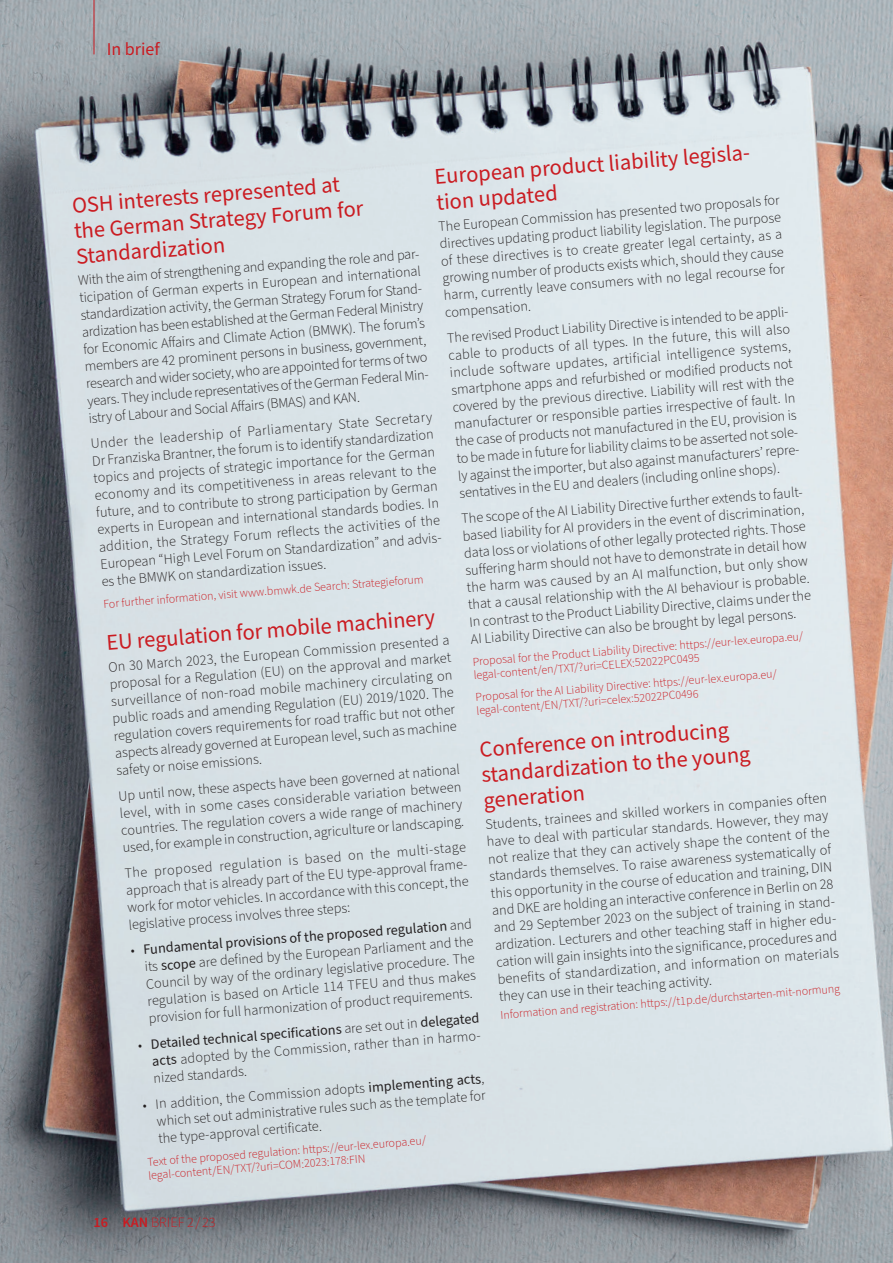
<style>
.page{position:relative;width:893px;height:1263px;background:#fff}
.page>*{position:absolute;margin:0;border:0;box-sizing:border-box;transform-origin:0 0}
.ZU3{font:22.5px/25.2px "Source Sans Pro";color:#ca1c22}
.t1{font:18px "Source Sans Pro";color:#ca1c22}
.g_E{font:300 14.25px/17.2px "Source Sans Pro";color:#231f20}
.t2{font:300 14.25px "Source Sans Pro";color:#ca1c22}
.t3{font:300 12px/13.2px "Source Sans Pro";color:#ca1c22}
.s1{font-weight:400}
.s2{font-weight:600}
</style>
<div class="page">
<img style="left:0;top:0;width:893px;height:1263px">
<hr style="left:94px;top:0;width:1px;height:54px;background:#ca1c22">
<p class="t1" style="left:107px;top:37px;width:55px">In brief</p>
<p class="ZU3" style="left:433px;top:167px;width:322px;line-height:24.5px;rotate:-5deg">European product liability legisla&shy;tion updated</p>
<p class="ZU3" style="left:71px;top:195px;width:292px;rotate:-5deg">OSH interests represented at the German Strategy Forum for<br>Standardization</p>
<p class="g_E" style="left:437px;top:220px;width:344px;text-align:justify;rotate:-5deg">The European Commission has presented two proposals for directives updating product liability legislation. The purpose of these directives is to create greater legal certainty, as a growing number of products exists which, should they cause harm, currently leave consumers with no legal recourse for compensation.</p>
<p class="g_E" style="left:76px;top:274px;width:348px;rotate:-5deg">With the aim of strengthening and expanding the role and par&shy;ticipation of German experts in European and international standardization activity, the German Strategy Forum for Stand&shy;ardization has been established at the German Federal Ministry for Economic Affairs and Climate Action (BMWK). The forum’s members are 42 prominent persons in business, government, research and wider society, who are appointed for terms of two years. They include representatives of the German Federal Min&shy;istry of Labour and Social Affairs (BMAS) and KAN.</p>
<p class="g_E" style="left:445px;top:332px;width:348px;rotate:-5deg">The revised Product Liability Directive is intended to be appli&shy;cable to products of all types. In the future, this will also include software updates, artificial intelligence systems, smartphone apps and refurbished or modified products not covered by the previous directive. Liability will rest with the manufacturer or responsible parties irrespective of fault. In the case of products not manufactured in the EU, provision is to be made in future for liability claims to be asserted not sole&shy;ly against the importer, but also against manufacturers’ repre&shy;sentatives in the EU and dealers (including online shops).</p>
<p class="g_E" style="left:89px;top:437px;width:347px;rotate:-5deg">Under the leadership of Parliamentary State Secretary Dr Franziska Brantner, the forum is to identify standardization topics and projects of strategic importance for the German economy and its competitiveness in areas relevant to the future, and to contribute to strong participation by German experts in European and international standards bodies. In addition, the Strategy Forum reflects the activities of the European “High Level Forum on Standardization” and advis&shy;es the BMWK on standardization issues.</p>
<p class="g_E" style="left:460px;top:512px;width:348px;rotate:-5deg">The scope of the AI Liability Directive further extends to fault&shy;based liability for AI providers in the event of discrimination, data loss or violations of other legally protected rights. Those suffering harm should not have to demonstrate in detail how the harm was caused by an AI malfunction, but only show that a causal relationship with the AI behaviour is probable.<br>In contrast to the Product Liability Directive, claims under the AI Liability Directive can also be brought by legal persons.</p>
<p class="t3" style="left:103px;top:599px;width:323px;rotate:-5deg">For further information, visit www.bmwk.de Search: Strategieforum</p>
<p class="ZU3" style="left:106px;top:632px;width:331px;rotate:-5deg">EU regulation for mobile machinery</p>
<p class="t3" style="left:472px;top:657px;width:333px;rotate:-5deg">Proposal for the Product Liability Directive: https://eur-lex.europa.eu/ legal-content/en/TXT/?uri=CELEX:52022PC0495</p>
<p class="g_E" style="left:107px;top:660px;width:345px;text-align:justify;rotate:-5deg">On 30 March 2023, the European Commission presented a proposal for a Regulation (EU) on the approval and market surveillance of non-road mobile machinery circulating on public roads and amending Regulation (EU) 2019/1020. The regulation covers requirements for road traffic but not other aspects already governed at European level, such as machine safety or noise emissions.</p>
<p class="t3" style="left:475px;top:692px;width:304px;rotate:-5deg">Proposal for the AI Liability Directive: https://eur-lex.europa.eu/ legal-content/EN/TXT/?uri=celex:52022PC0496</p>
<p class="ZU3" style="left:478px;top:739px;width:271px;rotate:-5deg">Conference on introducing standardization to the young generation</p>
<p class="g_E" style="left:117px;top:789px;width:344px;text-align:justify;rotate:-5deg">Up until now, these aspects have been governed at national level, with in some cases considerable variation between countries. The regulation covers a wide range of machinery used, for example in construction, agriculture or landscaping.</p>
<p class="g_E" style="left:483px;top:818px;width:347px;rotate:-5deg">Students, trainees and skilled workers in companies often have to deal with particular standards. However, they may not realize that they can actively shape the content of the standards themselves. To raise awareness systematically of this opportunity in the course of education and training, DIN and DKE are holding an interactive conference in Berlin on 28 and 29 September 2023 on the subject of training in stand&shy;ardization. Lecturers and other teaching staff in higher edu&shy;cation will gain insights into the significance, procedures and benefits of standardization, and information on materials they can use in their teaching activity.</p>
<p class="g_E" style="left:124px;top:867px;width:347px;rotate:-5deg">The proposed regulation is based on the multi-stage approach that is already part of the EU type-approval frame&shy;work for motor vehicles. In accordance with this concept, the legislative process involves three steps:</p>
<p class="g_E" style="left:142px;top:943px;width:332px;text-align:justify;text-indent:-12px;rotate:-5deg">• <span class="s1">Fundamental provisions of the proposed regulation</span> and its <span class="s1">scope</span> are defined by the European Parliament and the Council by way of the ordinary legislative procedure. The regulation is based on Article 114 TFEU and thus makes provision for full harmonization of product requirements.</p>
<p class="t3" style="left:500px;top:1010px;width:342px;rotate:-5deg">Information and registration: https://t1p.de/durchstarten-mit-normung</p>
<p class="g_E" style="left:137px;top:1038px;width:347px;line-height:17.7px;text-align:right;rotate:-5deg">• <span class="s1">Detailed technical specifications</span> are set out in <span class="s1">delegated acts</span> adopted by the Commission, rather than in harmo-</p>
<p class="g_E" style="left:153px;top:1070px;width:95px;rotate:-5deg">nized standards.</p>
<p class="g_E" style="left:155px;top:1097px;width:331px;text-align:justify;text-indent:-12px;rotate:-5deg">• In addition, the Commission adopts <span class="s1">implementing acts</span>, which set out administrative rules such as the template for the type-approval certificate.</p>
<p class="t3" style="left:147px;top:1157px;width:281px;rotate:-5deg">Text of the proposed regulation: https://eur-lex.europa.eu/ legal-content/EN/TXT/?uri=COM:2023:178:FIN</p>
<p class="t2" style="left:94px;top:1213px;width:124px"><span class="s2">16 KAN</span> BRIEF 2 / 23</p>
</div>
